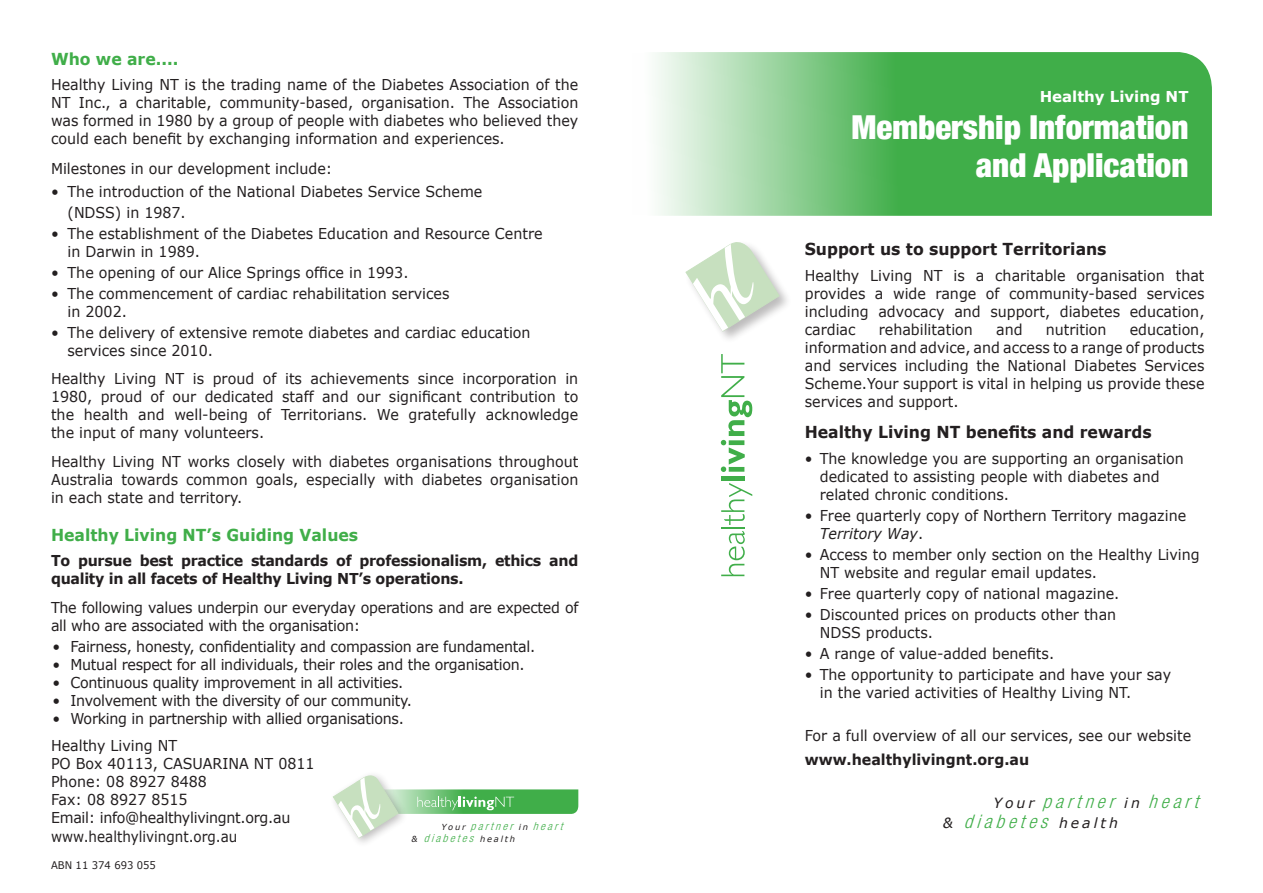
<style>
.page{position:relative;width:1263px;height:893px;background:#fff}
.page>*{position:absolute;margin:0;border:0;box-sizing:border-box;transform-origin:0 0}
.t1{font:900 condensed 33px "Helvetica Neue";color:#fff}
.t2{font:italic 300 condensed 18.75px "Helvetica Neue LT";color:#40ae49}
.t3{font:700 16.5px "Verdana";color:#231f20;scale:.95 1}
.t4{font:700 16.5px "Verdana";color:#40ae49;scale:.95 1}
.t5{font:15px/18px "Verdana";color:#231f20;scale:.95 1}
.t6{font:15px/18px "Verdana";letter-spacing:-.02em;color:#231f20;scale:.95 1}
.t7{font:700 15px/18px "Verdana";letter-spacing:-.02em;color:#231f20;scale:.95 1}
.t8{font:15px "Verdana";color:#231f20;scale:.9 1}
.t9{font:700 15px "Verdana";color:#231f20;scale:.95 1}
.t10{font:700 15px "Verdana";color:#fff}
.t11{font:italic 300 condensed 11.1px "Helvetica Neue LT";color:#40ae49}
.t12{font:10.5px "Verdana";color:#231f20;scale:.95 1}
.s1{font-family:"Verdana";font-weight:400;font-stretch:normal;font-size:8.25px;color:#231f20}
.s2{font-style:italic}
.s3{font-family:"Verdana";font-weight:400;font-stretch:normal;font-size:14.1px;color:#231f20}
</style>
<div class="page">
<svg style="left:721px;top:483px;width:31px;height:93px"></svg>
<div style="left:721px;top:476px;width:23px;height:5px;background:#40ae49"></div>
<svg style="left:721px;top:354px;width:31px;height:118px"></svg>
<div style="left:684px;top:240px;width:108px;height:105px;background:#231f20;opacity:.3"></div>
<svg style="left:685px;top:240px;width:95px;height:92px"></svg>
<svg style="left:656px;top:52px;width:556px;height:164px;background:#68be6f"></svg>
<svg style="left:333px;top:775px;width:245px;height:63px"></svg>
<p class="t4" style="left:51px;top:48px;width:136px">Who we are....</p>
<p class="t5" style="left:51px;top:76px;width:557px;text-align:justify">Healthy Living NT is the trading name of the Diabetes Association of the NT Inc., a charitable, community-based, organisation. The Association was formed in 1980 by a group of people with diabetes who believed they could each benefit by exchanging information and experiences.</p>
<p class="t5" style="left:51px;top:160px;width:298px">Milestones in our development include:</p>
<p class="t5" style="left:68px;top:181px;width:438px;line-height:21px;text-indent:-16px">• The introduction of the National Diabetes Service Scheme (NDSS) in 1987.</p>
<p class="t5" style="left:68px;top:224px;width:502px;text-indent:-16px">• The establishment of the Diabetes Education and Resource Centre in Darwin in 1989.</p>
<p class="t5" style="left:51px;top:263px;width:378px">• The opening of our Alice Springs office in 1993.</p>
<p class="t5" style="left:51px;top:284px;width:421px">• The commencement of cardiac rehabilitation services</p>
<p class="t5" style="left:68px;top:302px;width:64px">in 2002.</p>
<p class="t5" style="left:68px;top:323px;width:489px;text-indent:-16px">• The delivery of extensive remote diabetes and cardiac education services since 2010.</p>
<p class="t5" style="left:51px;top:370px;width:557px;text-align:justify">Healthy Living NT is proud of its achievements since incorporation in 1980, proud of our dedicated staff and our significant contribution to the health and well-being of Territorians. We gratefully acknowledge the input of many volunteers.</p>
<p class="t5" style="left:51px;top:452px;width:557px;text-align:justify">Healthy Living NT works closely with diabetes organisations throughout Australia towards common goals, especially with diabetes organisation in each state and territory.</p>
<p class="t4" style="left:51px;top:524px;width:325px">Healthy Living NT’s Guiding Values</p>
<p class="t7" style="left:51px;top:552px;width:556px">To pursue best practice standards of professionalism, ethics and quality in all facets of Healthy Living NT’s operations.</p>
<p class="t6" style="left:51px;top:598px;width:557px">The following values underpin our everyday operations and are expected of all who are associated with the organisation:</p>
<p class="t6" style="left:53px;top:637px;width:510px">• Fairness, honesty, confidentiality and compassion are fundamental.</p>
<p class="t6" style="left:53px;top:655px;width:499px">• Mutual respect for all individuals, their roles and the organisation.</p>
<p class="t6" style="left:53px;top:673px;width:371px">• Continuous quality improvement in all activities.</p>
<p class="t6" style="left:53px;top:691px;width:380px">• Involvement with the diversity of our community.</p>
<p class="t6" style="left:53px;top:709px;width:371px">• Working in partnership with allied organisations.</p>
<p class="t5" style="left:51px;top:736px;width:134px">Healthy Living NT</p>
<p class="t5" style="left:51px;top:754px;width:279px">PO Box 40113, CASUARINA NT 0811</p>
<p class="t5" style="left:51px;top:772px;width:166px">Phone: 08 8927 8488</p>
<p class="t5" style="left:51px;top:790px;width:145px">Fax: 08 8927 8515</p>
<p class="t6" style="left:51px;top:808px;width:253px">Email: info@healthylivingnt.org.au</p>
<p class="t8" style="left:51px;top:827px;width:209px">www.healthylivingnt.org.au</p>
<p class="t12" style="left:51px;top:858px;width:112px">ABN 11 374 693 055</p>
<p class="t11" style="left:441px;top:819px;width:126px"><span class="s1">Yo u r</span> partner <span class="s1">i n</span> heart</p>
<p class="t11" style="left:411px;top:831px;width:105px"><span class="s1">&amp;</span> diabetes <span class="s1">h e a l t h</span></p>
<p class="t10" style="left:1040px;top:86px;width:150px">Healthy Living NT</p>
<p class="t1" style="left:852px;top:100px;width:338px">Membership Information</p>
<p class="t1" style="left:976px;top:138px;width:214px">and Application</p>
<p class="t3" style="left:805px;top:238px;width:319px">Support us to support Territorians</p>
<p class="t5" style="left:805px;top:266px;width:422px;text-align:justify">Healthy Living NT is a charitable organisation that provides a wide range of community-based services including advocacy and support, diabetes education, cardiac</p>
<p class="t5" style="left:805px;top:320px;width:422px;text-align:justify;text-indent:325px">education, information and advice, and access to a range of products and services including the National Diabetes Services Scheme.Your support is vital in helping us provide these services and support.</p>
<p class="t3" style="left:805px;top:421px;width:367px">Healthy Living NT benefits and rewards</p>
<p class="t5" style="left:820px;top:449px;width:385px;text-indent:-15px">• The knowledge you are supporting an organisation dedicated to assisting people with diabetes and related chronic conditions.</p>
<p class="t5" style="left:820px;top:506px;width:387px;text-indent:-15px">• Free quarterly copy of Northern Territory magazine<br><span class="s2">Territory Way</span>.</p>
<p class="t5" style="left:820px;top:545px;width:401px;text-indent:-15px">• Access to member only section on the Healthy Living<br>NT website and regular email updates.</p>
<p class="t5" style="left:805px;top:584px;width:333px">• Free quarterly copy of national magazine.</p>
<p class="t5" style="left:820px;top:605px;width:314px;text-indent:-15px">• Discounted prices on products other than<br>NDSS products.</p>
<p class="t5" style="left:805px;top:644px;width:264px">• A range of value-added benefits.</p>
<p class="t5" style="left:820px;top:665px;width:371px;text-indent:-15px">• The opportunity to participate and have your say in the varied activities of Healthy Living NT.</p>
<p class="t5" style="left:805px;top:727px;width:408px">For a full overview of all our services, see our website</p>
<p class="t9" style="left:805px;top:750px;width:238px">www.healthylivingnt.org.au</p>
<p class="t5" style="left:879px;top:320px;width:101px">rehabilitation</p>
<p class="t5" style="left:996px;top:320px;width:29px">and</p>
<p class="t5" style="left:1046px;top:320px;width:66px">nutrition</p>
<p class="t2" style="left:993px;top:790px;width:212px"><span class="s3">Yo u r</span> partner <span class="s3">i n</span> heart</p>
<p class="t2" style="left:943px;top:811px;width:177px"><span class="s3">&amp;</span> diabetes <span class="s3">h e a l t h</span></p>
</div>
